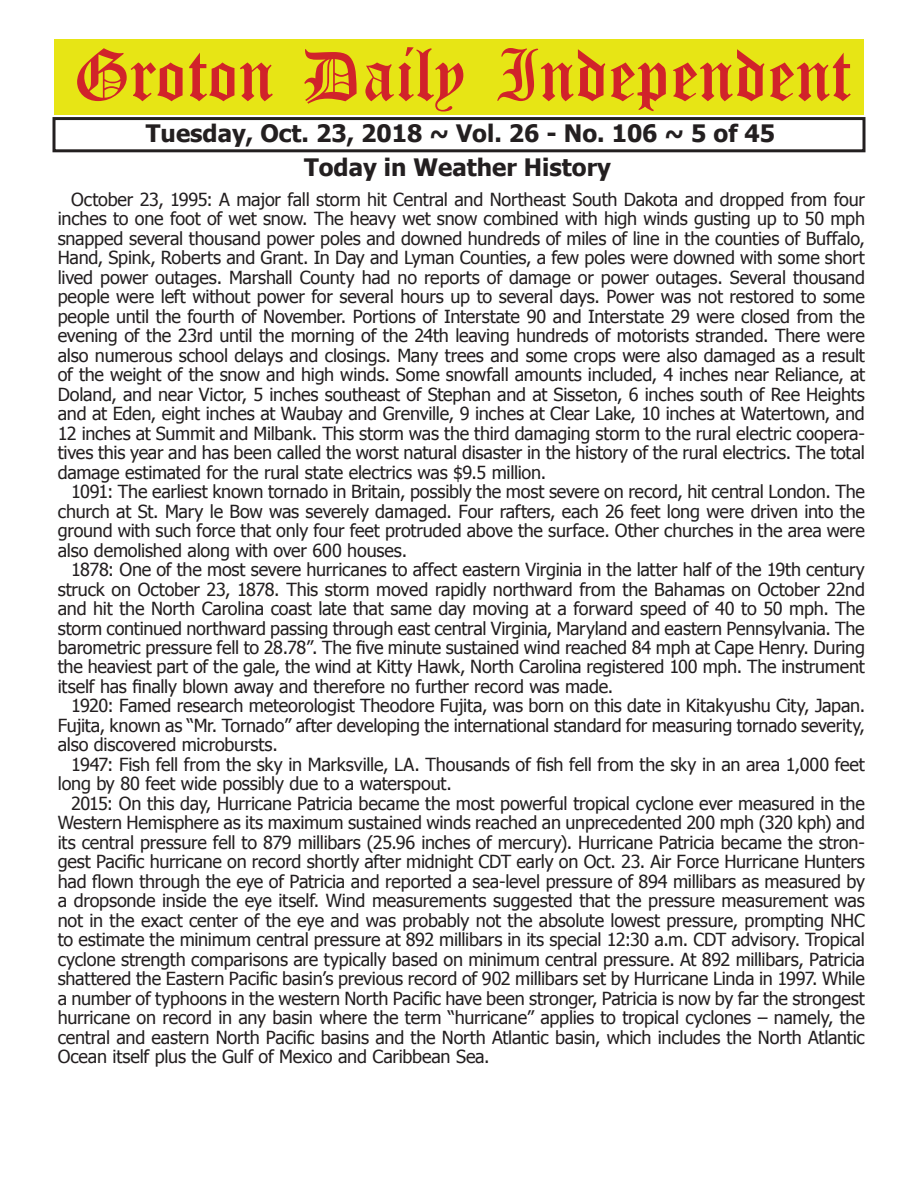
<style>
.page{position:relative;width:918px;height:1188px;background:#fff}
.page>*{position:absolute;margin:0;border:0;box-sizing:border-box;transform-origin:0 0}
.t1{font:54px "Old English Five";color:#d1232a}
.t2{font:700 24px "Tahoma";color:#231f20}
.t3{font:18px/19.5px "Tahoma";letter-spacing:-.01em;color:#231f20;text-align:justify}
</style>
<div class="page">
<div style="left:52px;top:117px;width:814px;height:35px;border:3px solid #231f20"></div>
<div style="left:54px;top:40px;width:810px;height:75px;background:#e7e515"></div>
<h1 class="t1" style="left:73px;top:50px;width:779px">Groton Daily Independent</h1>
<h2 class="t2" style="left:146px;top:116px;width:631px">Tuesday, Oct. 23, 2018 ~ Vol. 26 - No. 106 ~ 5 of 45</h2>
<h2 class="t2" style="left:304px;top:151px;width:308px">Today in Weather History</h2>
<p class="t3" style="left:58px;top:189px;width:809px;text-indent:14px">October 23, 1995: A major fall storm hit Central and Northeast South Dakota and dropped from four inches to one foot of wet snow. The heavy wet snow combined with high winds gusting up to 50 mph snapped several thousand power poles and downed hundreds of miles of line in the counties of Buffalo, Hand, Spink, Roberts and Grant. In Day and Lyman Counties, a few poles were downed with some short lived power outages. Marshall County had no reports of damage or power outages. Several thousand people were left without power for several hours up to several days. Power was not restored to some people until the fourth of November. Portions of Interstate 90 and Interstate 29 were closed from the evening of the 23rd until the morning of the 24th leaving hundreds of motorists stranded. There were also numerous school delays and closings. Many trees and some crops were also damaged as a result of the weight of the snow and high winds. Some snowfall amounts included, 4 inches near Reliance, at Doland, and near Victor, 5 inches southeast of Stephan and at Sisseton, 6 inches south of Ree Heights and at Eden, eight inches at Waubay and Grenville, 9 inches at Clear Lake, 10 inches at Watertown, and 12 inches at Summit and Milbank. This storm was the third damaging storm to the rural electric coopera&shy;tives this year and has been called the worst natural disaster in the history of the rural electrics. The total damage estimated for the rural state electrics was $9.5 million.</p>
<p class="t3" style="left:58px;top:481px;width:809px;text-indent:14px">1091: The earliest known tornado in Britain, possibly the most severe on record, hit central London. The church at St. Mary le Bow was severely damaged. Four rafters, each 26 feet long were driven into the ground with such force that only four feet protruded above the surface. Other churches in the area were also demolished along with over 600 houses.</p>
<p class="t3" style="left:58px;top:559px;width:809px;text-indent:14px">1878: One of the most severe hurricanes to affect eastern Virginia in the latter half of the 19th century struck on October 23, 1878. This storm moved rapidly northward from the Bahamas on October 22nd and hit the North Carolina coast late that same day moving at a forward speed of 40 to 50 mph. The storm continued northward passing through east central Virginia, Maryland and eastern Pennsylvania. The barometric pressure fell to 28.78”. The five minute sustained wind reached 84 mph at Cape Henry. During the heaviest part of the gale, the wind at Kitty Hawk, North Carolina registered 100 mph. The instrument itself has finally blown away and therefore no further record was made.</p>
<p class="t3" style="left:58px;top:695px;width:809px;text-indent:14px">1920: Famed research meteorologist Theodore Fujita, was born on this date in Kitakyushu City, Japan.<br>Fujita, known as “Mr. Tornado” after developing the international standard for measuring tornado severity, also discovered microbursts.</p>
<p class="t3" style="left:58px;top:754px;width:809px;text-indent:14px">1947: Fish fell from the sky in Marksville, LA. Thousands of fish fell from the sky in an area 1,000 feet long by 80 feet wide possibly due to a waterspout.</p>
<p class="t3" style="left:58px;top:793px;width:809px;text-indent:14px">2015: On this day, Hurricane Patricia became the most powerful tropical cyclone ever measured in the Western Hemisphere as its maximum sustained winds reached an unprecedented 200 mph (320 kph) and its central pressure fell to 879 millibars (25.96 inches of mercury). Hurricane Patricia became the stron&shy;gest Pacific hurricane on record shortly after midnight CDT early on Oct. 23. Air Force Hurricane Hunters had flown through the eye of Patricia and reported a sea-level pressure of 894 millibars as measured by a dropsonde inside the eye itself. Wind measurements suggested that the pressure measurement was not in the exact center of the eye and was probably not the absolute lowest pressure, prompting NHC to estimate the minimum central pressure at 892 millibars in its special 12:30 a.m. CDT advisory. Tropical cyclone strength comparisons are typically based on minimum central pressure. At 892 millibars, Patricia shattered the Eastern Pacific basin’s previous record of 902 millibars set by Hurricane Linda in 1997. While a number of typhoons in the western North Pacific have been stronger, Patricia is now by far the strongest hurricane on record in any basin where the term “hurricane” applies to tropical cyclones – namely, the central and eastern North Pacific basins and the North Atlantic basin, which includes the North Atlantic Ocean itself plus the Gulf of Mexico and Caribbean Sea.</p>
</div>
